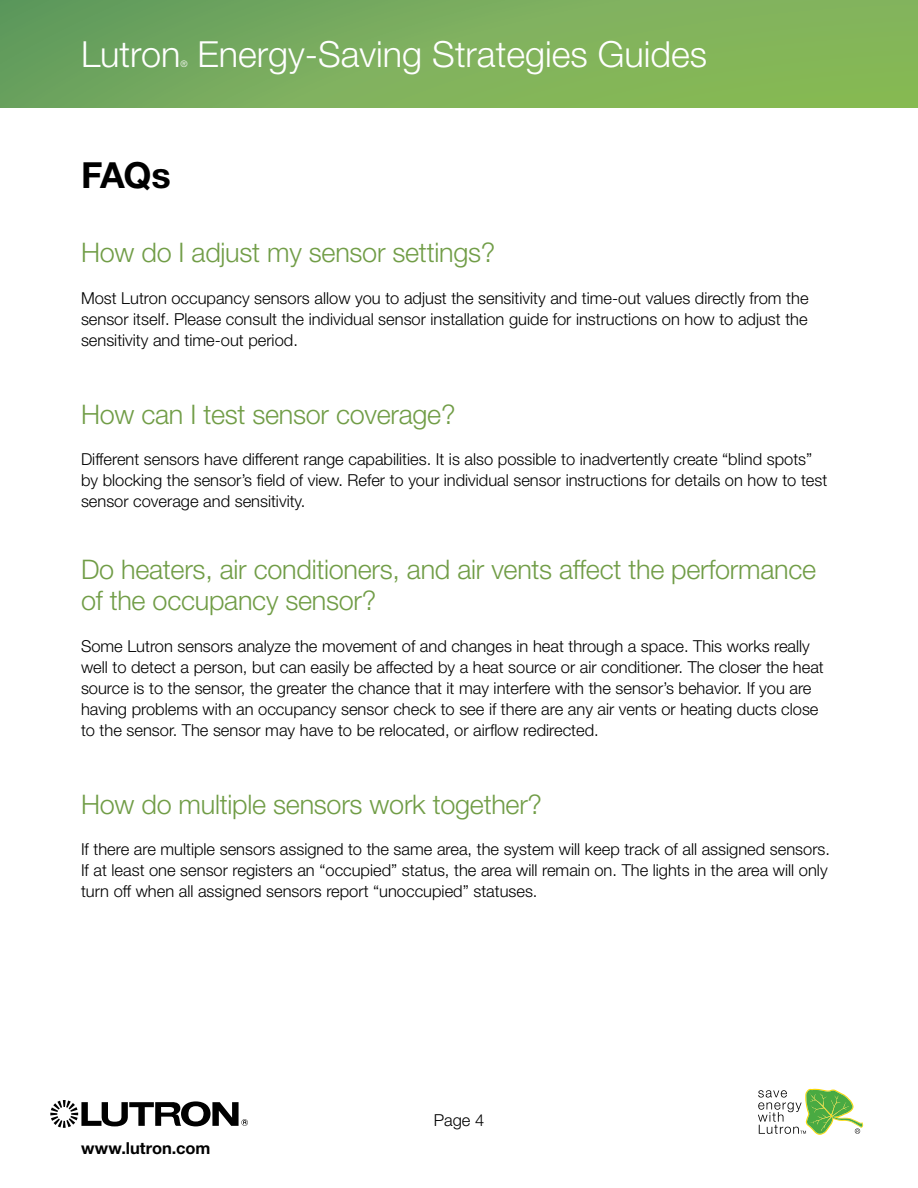
<style>
.page{position:relative;width:918px;height:1188px;background:#fff}
.page>*{position:absolute;margin:0;border:0;box-sizing:border-box;transform-origin:0 0}
.t1{font:300 36px "Helvetica Neue LT Std";color:#fff}
.t2{font:700 36px "Helvetica Neue LT Std";color:#000}
.t3{font:300 27px/31.5px "Helvetica Neue LT Std";letter-spacing:-.01em;color:#719d47}
.t4{font:300 16.5px/21px "Helvetica Neue LT Std";color:#000}
.t5{font:700 16.5px "Helvetica Neue LT Std";letter-spacing:-.005em;color:#000}
.t6{font:300 9px "Helvetica Neue LT Std";color:#fff}
</style>
<div class="page">
<div style="left:0;top:0;width:918px;height:108px;background:linear-gradient(to right,#6aa160,#8cbc58)"></div>
<svg style="left:758px;top:1089px;width:105px;height:46px"></svg>
<svg style="left:50px;top:1100px;width:198px;height:28px"></svg>
<h1 class="t1" style="left:81px;top:32px;width:101px">Lutron</h1>
<p class="t6" style="left:180px;top:58px;width:9px">®</p>
<h1 class="t1" style="left:198px;top:32px;width:511px">Energy-Saving Strategies Guides</h1>
<h1 class="t2" style="left:81px;top:153px;width:91px">FAQs</h1>
<h2 class="t3" style="left:81px;top:236px;width:416px">How do I adjust my sensor settings?</h2>
<p class="t4" style="left:81px;top:287px;width:729px;text-align:justify">Most Lutron occupancy sensors allow you to adjust the sensitivity and time-out values directly from the sensor itself. Please consult the individual sensor installation guide for instructions on how to adjust the sensitivity and time-out period.</p>
<h2 class="t3" style="left:81px;top:398px;width:376px">How can I test sensor coverage?</h2>
<p class="t4" style="left:81px;top:448px;width:748px">Different sensors have different range capabilities. It is also possible to inadvertently create “blind spots” by blocking the sensor’s field of view. Refer to your individual sensor instructions for details on how to test sensor coverage and sensitivity.</p>
<h2 class="t3" style="left:81px;top:553px;width:737px">Do heaters, air conditioners, and air vents affect the performance of the occupancy sensor?</h2>
<p class="t4" style="left:81px;top:635px;width:744px">Some Lutron sensors analyze the movement of and changes in heat through a space. This works really well to detect a person, but can easily be affected by a heat source or air conditioner. The closer the heat source is to the sensor, the greater the chance that it may interfere with the sensor’s behavior. If you are having problems with an occupancy sensor check to see if there are any air vents or heating ducts close to the sensor. The sensor may have to be relocated, or airflow redirected.</p>
<h2 class="t3" style="left:81px;top:788px;width:463px">How do multiple sensors work together?</h2>
<p class="t4" style="left:81px;top:838px;width:751px">If there are multiple sensors assigned to the same area, the system will keep track of all assigned sensors.<br>If at least one sensor registers an “occupied” status, the area will remain on. The lights in the area will only turn off when all assigned sensors report “unoccupied” statuses.</p>
<p class="t5" style="left:81px;top:1138px;width:131px">www.lutron.com</p>
<p class="t4" style="left:434px;top:1109px;width:52px">Page 4</p>
</div>
